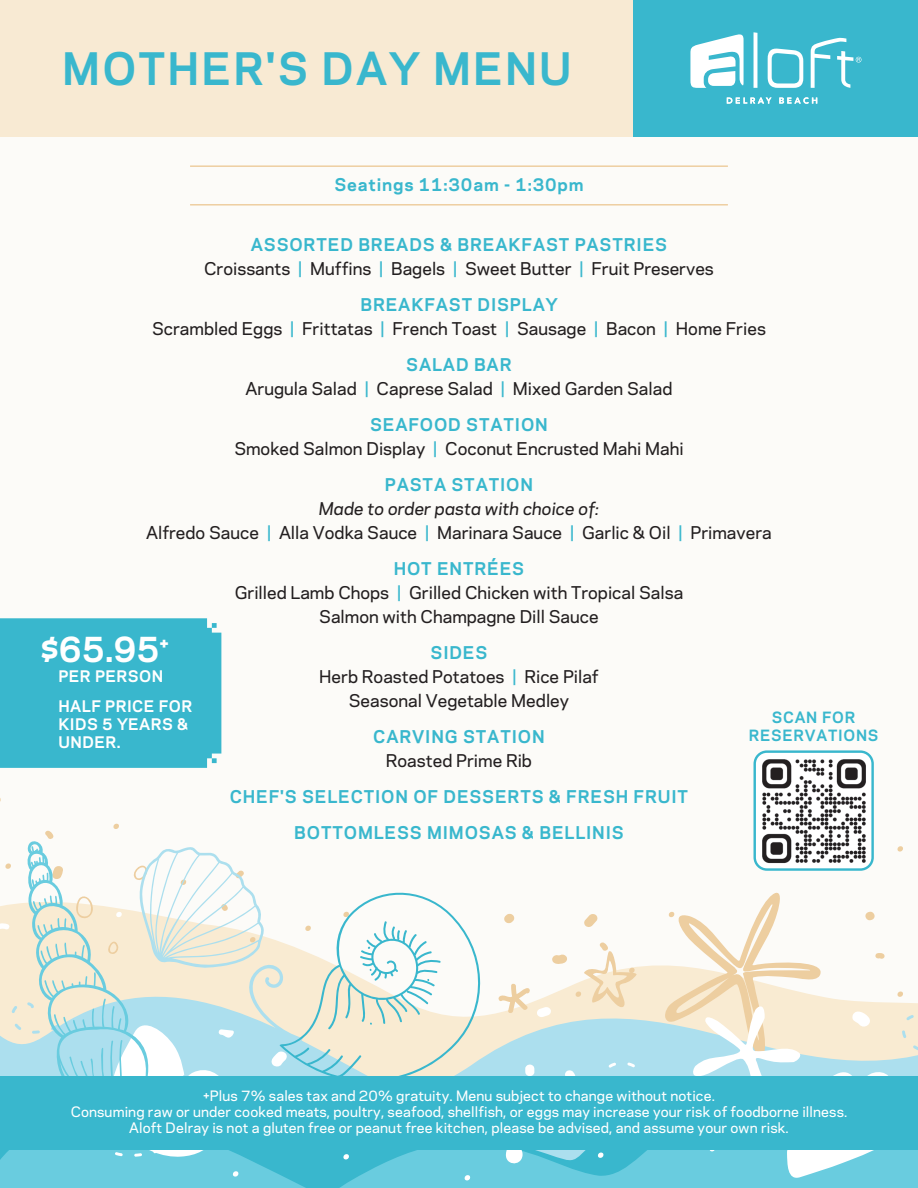
<style>
.page{position:relative;width:918px;height:1188px;background:#fff}
.page>*{position:absolute;margin:0;border:0;box-sizing:border-box;transform-origin:0 0}
.t1{font:700 42px "Galaxie Polaris";letter-spacing:.05em;color:#39b7cd}
.t2{font:700 33px "Galaxie Polaris";color:#fff}
.t3{font:500 16.5px "Galaxie Polaris";color:#231f20}
.t4{font:700 16.5px "Galaxie Polaris";letter-spacing:.05em;color:#39b7cd}
.t5{font:italic 500 16.5px "Galaxie Polaris";color:#231f20}
.t6{font:700 15px/18px "Galaxie Polaris";letter-spacing:.03em;color:#fff}
.t7{font:700 14.55px "Galaxie Polaris";letter-spacing:.05em;color:#39b7cd}
.t8{font:500 13.5px "Galaxie Polaris";letter-spacing:.01em;color:#fff}
.s1{color:#39b7cd}
</style>
<div class="page">
<div style="left:0;top:82px;width:918px;height:1106px;background:#fcfbf8"></div>
<svg style="left:0;top:824px;width:918px;height:364px"></svg>
<div style="left:755px;top:752px;width:118px;height:118px;background:#fff;border-radius:12px"></div>
<img style="left:758px;top:756px;width:111px;height:110px">
<div style="left:754px;top:750px;width:120px;height:121px;border:2px solid #39b7cd;border-radius:12px"></div>
<div style="left:0;top:618px;width:221px;height:150px;background:#39b7cd"></div>
<hr style="left:190px;top:165px;width:538px;height:2px;background:#eecea1">
<hr style="left:190px;top:204px;width:538px;height:2px;background:#eecea1">
<div style="left:0;top:0;width:918px;height:136px;background:#f8ead3"></div>
<div style="left:634px;top:0;width:284px;height:136px;background:#39b7cd"></div>
<svg style="left:754px;top:32px;width:3px;height:56px"></svg>
<svg style="left:768px;top:48px;width:35px;height:40px"></svg>
<svg style="left:690px;top:34px;width:54px;height:54px"></svg>
<svg style="left:811px;top:38px;width:50px;height:50px"></svg>
<svg style="left:727px;top:98px;width:45px;height:6px"></svg>
<svg style="left:779px;top:97px;width:38px;height:7px"></svg>
<div style="left:0;top:1076px;width:918px;height:74px;background:#39b7cd"></div>
<p class="t1" style="left:62px;top:38px;width:511px">MOTHER'S DAY MENU</p>
<p class="t4" style="left:334px;top:172px;width:251px">Seatings 11:30am - 1:30pm</p>
<p class="t4" style="left:251px;top:232px;width:418px">ASSORTED BREADS &amp; BREAKFAST PASTRIES</p>
<p class="t3" style="left:204px;top:256px;width:511px">Croissants <span class="s1">|</span> Muffins <span class="s1">|</span> Bagels <span class="s1">|</span> Sweet Butter <span class="s1">|</span> Fruit Preserves</p>
<p class="t4" style="left:360px;top:292px;width:199px">BREAKFAST DISPLAY</p>
<p class="t3" style="left:152px;top:316px;width:615px">Scrambled Eggs <span class="s1">|</span> Frittatas <span class="s1">|</span> French Toast <span class="s1">|</span> Sausage <span class="s1">|</span> Bacon <span class="s1">|</span> Home Fries</p>
<p class="t4" style="left:406px;top:352px;width:107px">SALAD BAR</p>
<p class="t3" style="left:246px;top:376px;width:428px">Arugula Salad <span class="s1">|</span> Caprese Salad <span class="s1">|</span> Mixed Garden Salad</p>
<p class="t4" style="left:370px;top:412px;width:179px">SEAFOOD STATION</p>
<p class="t3" style="left:234px;top:436px;width:451px">Smoked Salmon Display <span class="s1">|</span> Coconut Encrusted Mahi Mahi</p>
<p class="t4" style="left:385px;top:472px;width:150px">PASTA STATION</p>
<p class="t5" style="left:319px;top:496px;width:282px">Made to order pasta with choice of:</p>
<p class="t3" style="left:146px;top:520px;width:627px">Alfredo Sauce <span class="s1">|</span> Alla Vodka Sauce <span class="s1">|</span> Marinara Sauce <span class="s1">|</span> Garlic &amp; Oil <span class="s1">|</span> Primavera</p>
<p class="t4" style="left:394px;top:556px;width:132px">HOT ENTRÉES</p>
<p class="t3" style="left:235px;top:580px;width:450px">Grilled Lamb Chops <span class="s1">|</span> Grilled Chicken with Tropical Salsa</p>
<p class="t3" style="left:319px;top:604px;width:281px">Salmon with Champagne Dill Sauce</p>
<p class="t4" style="left:431px;top:640px;width:58px">SIDES</p>
<p class="t3" style="left:319px;top:664px;width:281px">Herb Roasted Potatoes <span class="s1">|</span> Rice Pilaf</p>
<p class="t3" style="left:349px;top:688px;width:222px">Seasonal Vegetable Medley</p>
<p class="t4" style="left:373px;top:724px;width:173px">CARVING STATION</p>
<p class="t3" style="left:386px;top:748px;width:148px">Roasted Prime Rib</p>
<p class="t4" style="left:230px;top:784px;width:460px">CHEF'S SELECTION OF DESSERTS &amp; FRESH FRUIT</p>
<p class="t4" style="left:294px;top:820px;width:331px">BOTTOMLESS MIMOSAS &amp; BELLINIS</p>
<p class="t2" style="left:40px;top:624px;width:130px">$65.95<sup>+</sup></p>
<p class="t6" style="left:58px;top:666px;width:106px">PER PERSON</p>
<p class="t6" style="left:58px;top:696px;width:135px">HALF PRICE FOR</p>
<p class="t6" style="left:58px;top:714px;width:131px">KIDS 5 YEARS &amp;<br>UNDER.</p>
<p class="t7" style="left:772px;top:707px;width:85px">SCAN FOR</p>
<p class="t7" style="left:749px;top:724px;width:131px">RESERVATIONS</p>
<p class="t8" style="left:203px;top:1085px;width:513px">+Plus 7% sales tax and 20% gratuity. Menu subject to change without notice.</p>
<p class="t8" style="left:71px;top:1101px;width:778px">Consuming raw or under cooked meats, poultry, seafood, shellfish, or eggs may increase your risk of foodborne illness.</p>
<p class="t8" style="left:129px;top:1118px;width:661px">Aloft Delray is not a gluten free or peanut free kitchen, please be advised, and assume your own risk.</p>
</div>
